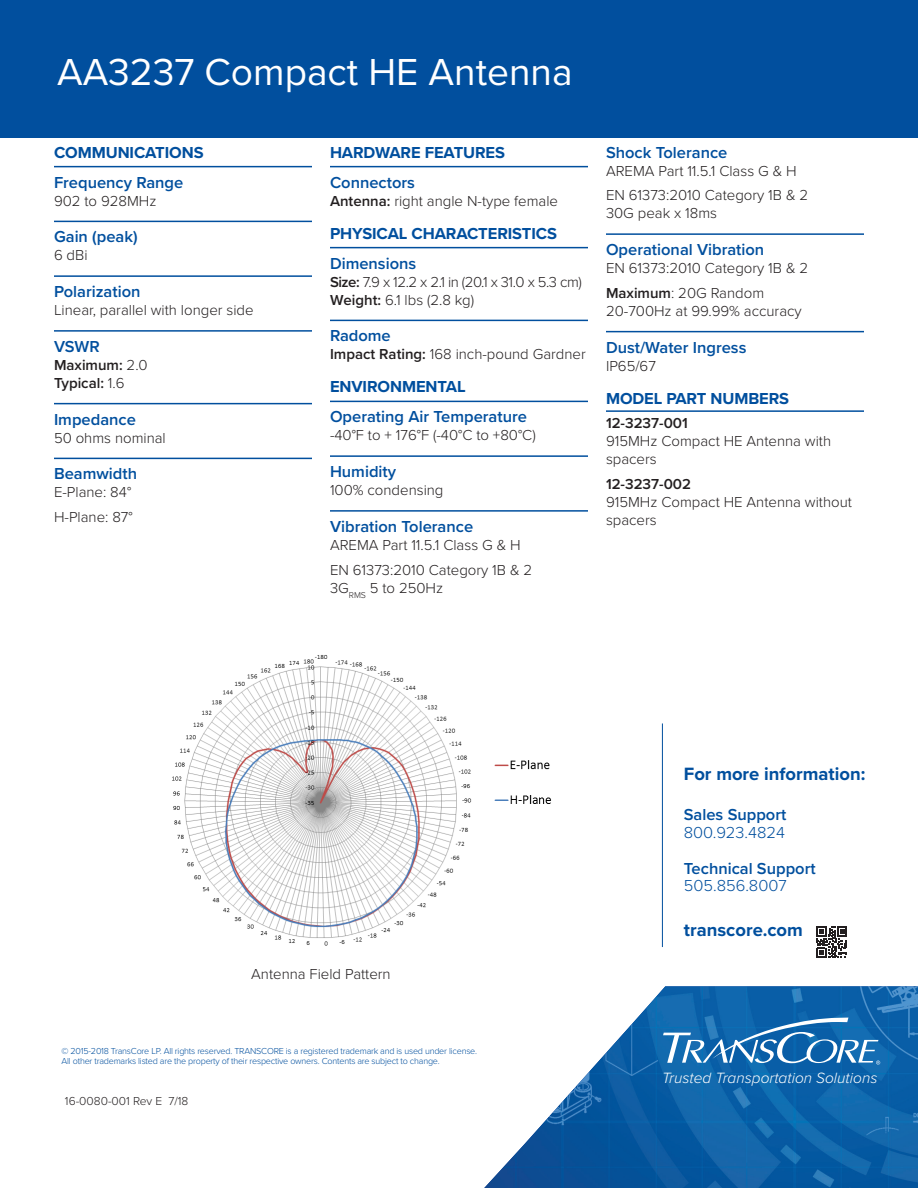
<style>
.page{position:relative;width:918px;height:1188px;background:#fff}
.page>*{position:absolute;margin:0;border:0;box-sizing:border-box;transform-origin:0 0}
.Page_2_Header{font:39px "Proxima Nova";color:#fff}
.t1{font:700 18.45px "Proxima Nova";color:#014f9e}
.Spec_Head_2{font:600 16.5px "Proxima Nova";color:#014f9e}
.Spec_Head_1{font:700 16.5px "Proxima Nova";letter-spacing:-.005em;color:#014f9e}
.t2{font:300 16.5px "Proxima Nova";color:#014f9e}
.Spec_Head_1_Rule{font:700 16.5px "Proxima Nova";letter-spacing:-.005em;color:#014f9e}
.t3{font:italic 300 15.45px "Proxima Nova";color:#fff}
.Spec_Body{font:300 15px/18px "Proxima Nova";color:#231f20}
.Spec_Body-2{font:300 15px/18px "Proxima Nova";letter-spacing:-.03em;color:#231f20}
.Spec_Body-3{font:600 15px/18px "Proxima Nova";color:#231f20}
.Doc_Number{font:300 12px "Proxima Nova";color:#231f20}
.t4{font:300 9px "Proxima Nova";letter-spacing:-.02em;color:#014f9e}
.s1{font-weight:300}
.s2{font-weight:600}
</style>
<div class="page">
<hr style="left:662px;top:723px;width:1px;height:224px;background:#014f9e">
<img style="left:484px;top:986px;width:434px;height:202px">
<div style="left:0;top:0;width:918px;height:138px;background:#014f9e"></div>
<svg style="left:648px;top:1018px;width:232px;height:72px;background:#2876b4"></svg>
<hr style="left:54px;top:166px;width:258px;height:1px;background:#014f9e">
<hr style="left:54px;top:221px;width:258px;height:1px;background:#014f9e">
<hr style="left:54px;top:275px;width:258px;height:2px;background:#014f9e">
<hr style="left:54px;top:330px;width:258px;height:2px;background:#014f9e">
<hr style="left:54px;top:403px;width:258px;height:1px;background:#014f9e">
<hr style="left:54px;top:458px;width:258px;height:1px;background:#014f9e">
<hr style="left:330px;top:166px;width:258px;height:1px;background:#014f9e">
<hr style="left:330px;top:247px;width:258px;height:1px;background:#014f9e">
<hr style="left:330px;top:320px;width:258px;height:1px;background:#014f9e">
<hr style="left:330px;top:401px;width:258px;height:1px;background:#014f9e">
<hr style="left:330px;top:455px;width:258px;height:2px;background:#014f9e">
<hr style="left:330px;top:510px;width:258px;height:2px;background:#014f9e">
<hr style="left:606px;top:233px;width:258px;height:2px;background:#014f9e">
<hr style="left:606px;top:331px;width:258px;height:1px;background:#014f9e">
<hr style="left:606px;top:410px;width:258px;height:2px;background:#014f9e">
<img style="left:172px;top:655px;width:379px;height:291px">
<svg style="left:816px;top:927px;width:31px;height:31px"></svg>
<p class="Page_2_Header" style="left:57px;top:49px;width:517px">AA3237 Compact HE Antenna</p>
<p class="Spec_Head_1" style="left:54px;top:142px;width:151px">COMMUNICATIONS</p>
<p class="Spec_Head_2" style="left:54px;top:170px;width:131px">Frequency Range</p>
<p class="Spec_Body" style="left:54px;top:192px;width:104px">902 to 928MHz</p>
<p class="Spec_Head_2" style="left:54px;top:225px;width:85px">Gain (peak)</p>
<p class="Spec_Body" style="left:54px;top:247px;width:35px">6 dBi</p>
<p class="Spec_Head_2" style="left:54px;top:279px;width:88px">Polarization</p>
<p class="Spec_Body" style="left:54px;top:301px;width:201px">Linear, parallel with longer side</p>
<p class="Spec_Head_2" style="left:54px;top:334px;width:47px">VSWR</p>
<p class="Spec_Body-3" style="left:54px;top:355px;width:95px">Maximum: <span class="s1">2.0<br></span>Typical: <span class="s1">1.6</span></p>
<p class="Spec_Head_2" style="left:54px;top:407px;width:83px">Impedance</p>
<p class="Spec_Body" style="left:54px;top:429px;width:113px">50 ohms nominal</p>
<p class="Spec_Head_2" style="left:54px;top:462px;width:85px">Beamwidth</p>
<p class="Spec_Body" style="left:54px;top:484px;width:79px">E-Plane: 84°</p>
<p class="Spec_Body" style="left:54px;top:508px;width:80px">H-Plane: 87°</p>
<p class="Spec_Head_1" style="left:330px;top:142px;width:177px">HARDWARE FEATURES</p>
<p class="Spec_Head_2" style="left:330px;top:170px;width:87px">Connectors</p>
<p class="Spec_Body" style="left:330px;top:192px;width:230px"><span class="s2">Antenna:</span> right angle N-type female</p>
<p class="Spec_Head_1" style="left:330px;top:223px;width:229px">PHYSICAL CHARACTERISTICS</p>
<p class="Spec_Head_2" style="left:330px;top:251px;width:88px">Dimensions</p>
<p class="Spec_Body-2" style="left:330px;top:273px;width:253px"><span class="s2">Size:</span> 7.9 x 12.2 x 2.1 in (20.1 x 31.0 x 5.3 cm)<br><span class="s2">Weight:</span> 6.1 lbs (2.8 kg)</p>
<p class="Spec_Head_2" style="left:330px;top:324px;width:62px">Radome</p>
<p class="Spec_Body" style="left:330px;top:346px;width:257px"><span class="s2">Impact Rating:</span> 168 inch-pound Gardner</p>
<p class="Spec_Head_1" style="left:330px;top:377px;width:137px">ENVIRONMENTAL</p>
<p class="Spec_Head_2" style="left:330px;top:405px;width:198px">Operating Air Temperature</p>
<p class="Spec_Body" style="left:330px;top:427px;width:207px">-40°F to + 176°F (-40°C to +80°C)</p>
<p class="Spec_Head_2" style="left:330px;top:459px;width:68px">Humidity</p>
<p class="Spec_Body" style="left:330px;top:481px;width:115px">100% condensing</p>
<p class="Spec_Head_2" style="left:330px;top:514px;width:145px">Vibration Tolerance</p>
<p class="Spec_Body" style="left:330px;top:536px;width:192px">AREMA Part 11.5.1 Class G &amp; H</p>
<p class="Spec_Body" style="left:330px;top:561px;width:204px">EN 61373:2010 Category 1B &amp; 2<br>3G<sub>RMS</sub> 5 to 250Hz</p>
<p class="Spec_Head_2" style="left:606px;top:140px;width:123px">Shock Tolerance</p>
<p class="Spec_Body" style="left:606px;top:162px;width:192px">AREMA Part 11.5.1 Class G &amp; H</p>
<p class="Spec_Body" style="left:606px;top:187px;width:204px">EN 61373:2010 Category 1B &amp; 2<br>30G peak x 18ms</p>
<p class="Spec_Head_2" style="left:606px;top:237px;width:160px">Operational Vibration</p>
<p class="Spec_Body" style="left:606px;top:259px;width:204px">EN 61373:2010 Category 1B &amp; 2</p>
<p class="Spec_Body" style="left:606px;top:284px;width:197px"><span class="s2">Maximum</span>: 20G Random<br>20-700Hz at 99.99% accuracy</p>
<p class="Spec_Head_2" style="left:606px;top:335px;width:142px">Dust/Water Ingress</p>
<p class="Spec_Body" style="left:606px;top:357px;width:51px">IP65/67</p>
<p class="Spec_Head_1_Rule" style="left:606px;top:388px;width:185px">MODEL PART NUMBERS</p>
<p class="Spec_Body" style="left:606px;top:415px;width:227px"><span class="s2">12-3237-001<br></span>915MHz Compact HE Antenna with spacers</p>
<p class="Spec_Body" style="left:606px;top:475px;width:247px"><span class="s2">12-3237-002<br></span>915MHz Compact HE Antenna without spacers</p>
<p class="Spec_Body" style="left:251px;top:965px;width:141px">Antenna Field Pattern</p>
<p class="t4" style="left:62px;top:1045px;width:417px">© 2015-2018 TransCore LP. All rights reserved. TRANSCORE is a registered trademark and is used under license.</p>
<p class="t4" style="left:62px;top:1056px;width:380px">All other trademarks listed are the property of their respective owners. Contents are subject to change.</p>
<p class="Doc_Number" style="left:65px;top:1093px;width:125px">16-0080-001 Rev E 7/18</p>
<p class="t1" style="left:684px;top:763px;width:183px">For more information:</p>
<p class="Spec_Head_2" style="left:684px;top:803px;width:104px">Sales Support</p>
<p class="t2" style="left:684px;top:823px;width:103px">800.923.4824</p>
<p class="Spec_Head_2" style="left:684px;top:856px;width:133px">Technical Support</p>
<p class="t2" style="left:684px;top:876px;width:104px">505.856.8007</p>
<p class="t1" style="left:684px;top:919px;width:121px">transcore.com</p>
<p class="t3" style="left:662px;top:1068px;width:217px">Trusted Transportation Solutions</p>
</div>
